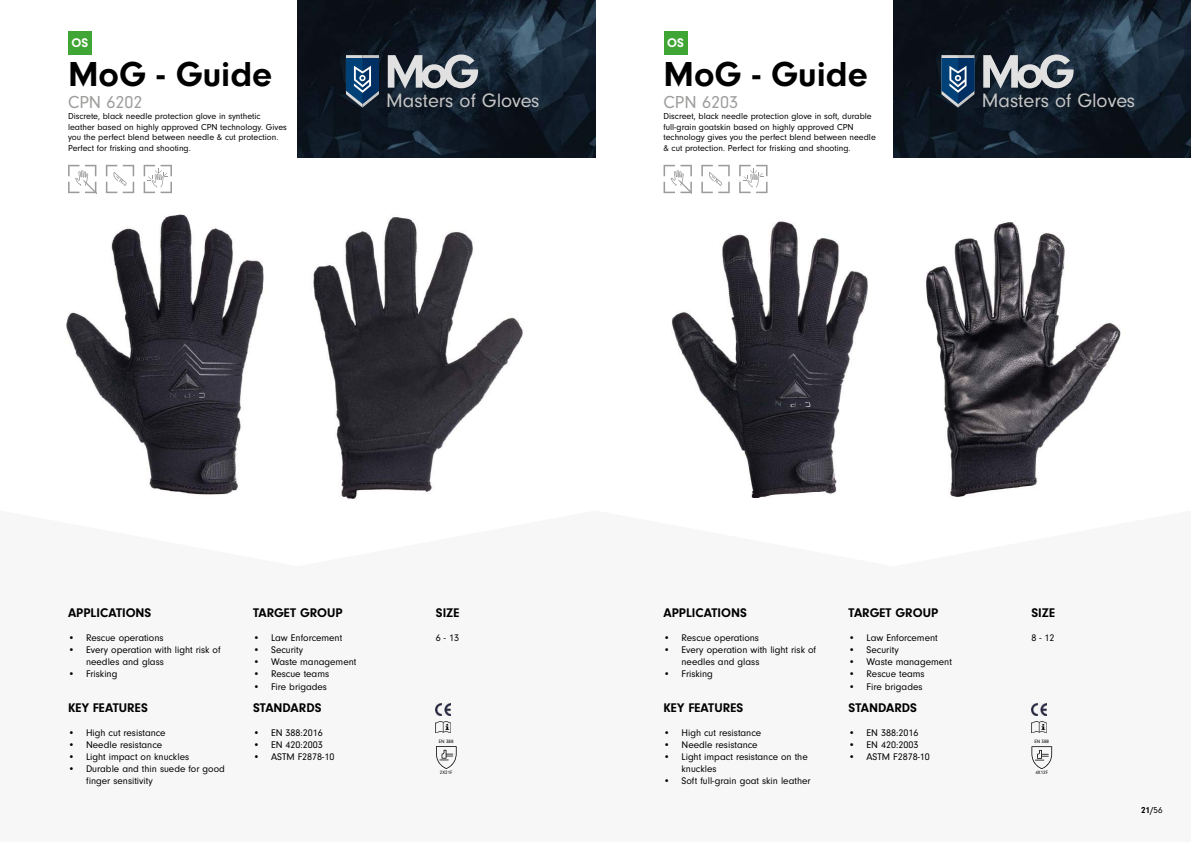
<style>
.page{position:relative;width:1191px;height:842px;background:#fff}
.page>*{position:absolute;margin:0;border:0;box-sizing:border-box;transform-origin:0 0}
.t1{font:700 36px "Neuzeit Gro";color:#000}
.t2{font:20.1px "Neuzeit Gro";color:#c6c6c6}
.t3{font:18px "Neuzeit Gro";color:#9d9d9c}
.t4{font:700 13px "Neuzeit Gro";color:#000}
.t5{font:700 13px "Neuzeit Gro";color:#fff}
.t6{font:10px/12px "Neuzeit Gro";color:#000}
.t7{font:9px/10.8px "Neuzeit Gro";color:#000}
.t8{font:700 9px "Neuzeit Gro";color:#000}
.t9{font:5px "Neuzeit Gro";color:#000}
.s1{font-weight:400}
</style>
<div class="page">
<img style="left:298px;top:0;width:297px;height:158px">
<div style="left:0;top:489px;width:595px;height:353px;background:#f7f7f7"></div>
<svg style="left:436px;top:746px;width:20px;height:23px"></svg>
<img style="left:893px;top:0;width:298px;height:158px">
<div style="left:595px;top:489px;width:596px;height:353px;background:#f7f7f7"></div>
<svg style="left:1031px;top:746px;width:21px;height:23px"></svg>
<svg style="left:346px;top:55px;width:33px;height:52px;background:#375c80"></svg>
<svg style="left:388px;top:54px;width:90px;height:35px;background:#7d848b"></svg>
<div style="left:68px;top:31px;width:24px;height:23px;background:#3fa535"></div>
<img style="left:436px;top:721px;width:15px;height:12px">
<img style="left:436px;top:703px;width:15px;height:12px">
<svg style="left:106px;top:165px;width:28px;height:28px"></svg>
<svg style="left:68px;top:165px;width:28px;height:28px"></svg>
<img style="left:66px;top:214px;width:198px;height:281px">
<img style="left:313px;top:217px;width:210px;height:282px">
<svg style="left:144px;top:165px;width:28px;height:28px"></svg>
<svg style="left:941px;top:55px;width:33px;height:52px;background:#375d80"></svg>
<svg style="left:983px;top:54px;width:90px;height:35px;background:#7d848b"></svg>
<img style="left:1031px;top:721px;width:15px;height:12px">
<img style="left:1031px;top:703px;width:15px;height:12px">
<div style="left:663px;top:31px;width:24px;height:23px;background:#3fa535"></div>
<svg style="left:701px;top:165px;width:28px;height:28px"></svg>
<svg style="left:663px;top:165px;width:29px;height:28px"></svg>
<img style="left:671px;top:221px;width:197px;height:276px">
<img style="left:926px;top:222px;width:195px;height:275px">
<svg style="left:739px;top:165px;width:28px;height:28px"></svg>
<h3 class="t5" style="left:72px;top:35px;width:18px">OS</h3>
<h1 class="t1" style="left:68px;top:54px;width:206px">MoG - Guide</h1>
<h3 class="t3" style="left:68px;top:92px;width:76px">CPN 6202</h3>
<p class="t7" style="left:68px;top:111px;width:220px">Discrete, black needle protection glove in synthetic leather based on highly approved CPN technology. Gives you the perfect blend between needle &amp; cut protection.<br>Perfect for frisking and shooting.</p>
<h2 class="t2" style="left:386px;top:90px;width:155px">Masters of Gloves</h2>
<h3 class="t5" style="left:668px;top:35px;width:20px">OD</h3>
<h3 class="t5" style="left:677px;top:35px;width:8px">S</h3>
<h1 class="t1" style="left:663px;top:54px;width:206px">MoG - Guide</h1>
<h3 class="t3" style="left:663px;top:92px;width:76px">CPN 6203</h3>
<p class="t7" style="left:663px;top:111px;width:214px">Discreet, black needle protection glove in soft, durable full-grain goatskin based on highly approved CPN technology gives you the perfect blend between needle &amp; cut protection. Perfect for frisking and shooting.</p>
<h2 class="t2" style="left:981px;top:90px;width:155px">Masters of Gloves</h2>
<h3 class="t4" style="left:68px;top:606px;width:85px">APPLICATIONS</h3>
<p class="t6" style="left:68px;top:632px;width:97px">• Rescue operations</p>
<p class="t6" style="left:86px;top:644px;width:136px;text-indent:-18px">• Every operation with light risk of needles and glass</p>
<p class="t6" style="left:68px;top:668px;width:51px">• Frisking</p>
<h3 class="t4" style="left:68px;top:700px;width:81px">KEY FEATURES</h3>
<p class="t6" style="left:68px;top:727px;width:99px">• High cut resistance</p>
<p class="t6" style="left:68px;top:739px;width:96px">• Needle resistance</p>
<p class="t6" style="left:68px;top:751px;width:123px">• Light impact on knuckles</p>
<p class="t6" style="left:86px;top:763px;width:140px;text-indent:-18px">• Durable and thin suede for good finger sensitivity</p>
<h3 class="t4" style="left:253px;top:606px;width:91px">TARGET GROUP</h3>
<p class="t6" style="left:253px;top:632px;width:91px">• Law Enforcement</p>
<p class="t6" style="left:253px;top:644px;width:52px">• Security</p>
<p class="t6" style="left:253px;top:656px;width:105px">• Waste management</p>
<p class="t6" style="left:253px;top:668px;width:78px">• Rescue teams</p>
<p class="t6" style="left:253px;top:680px;width:75px">• Fire brigades</p>
<h3 class="t4" style="left:253px;top:700px;width:70px">STANDARDS</h3>
<p class="t6" style="left:253px;top:727px;width:71px">• EN 388:2016</p>
<p class="t6" style="left:253px;top:739px;width:71px">• EN 420:2003</p>
<p class="t6" style="left:253px;top:751px;width:83px">• ASTM F2878-10</p>
<h3 class="t4" style="left:436px;top:606px;width:25px">SIZE</h3>
<p class="t6" style="left:436px;top:632px;width:25px">6 - 13</p>
<p class="t9" style="left:439px;top:739px;width:16px">EN 388</p>
<p class="t9" style="left:440px;top:770px;width:14px">2X21F</p>
<h3 class="t4" style="left:663px;top:606px;width:85px">APPLICATIONS</h3>
<p class="t6" style="left:663px;top:632px;width:97px">• Rescue operations</p>
<p class="t6" style="left:681px;top:644px;width:136px;text-indent:-18px">• Every operation with light risk of needles and glass</p>
<p class="t6" style="left:663px;top:668px;width:51px">• Frisking</p>
<h3 class="t4" style="left:663px;top:700px;width:81px">KEY FEATURES</h3>
<p class="t6" style="left:663px;top:727px;width:99px">• High cut resistance</p>
<p class="t6" style="left:663px;top:739px;width:96px">• Needle resistance</p>
<p class="t6" style="left:681px;top:751px;width:128px;text-indent:-18px">• Light impact resistance on the knuckles</p>
<p class="t6" style="left:663px;top:775px;width:149px">• Soft full-grain goat skin leather</p>
<h3 class="t4" style="left:848px;top:606px;width:91px">TARGET GROUP</h3>
<p class="t6" style="left:848px;top:632px;width:91px">• Law Enforcement</p>
<p class="t6" style="left:848px;top:644px;width:52px">• Security</p>
<p class="t6" style="left:848px;top:656px;width:105px">• Waste management</p>
<p class="t6" style="left:848px;top:668px;width:78px">• Rescue teams</p>
<p class="t6" style="left:848px;top:680px;width:75px">• Fire brigades</p>
<h3 class="t4" style="left:848px;top:700px;width:70px">STANDARDS</h3>
<p class="t6" style="left:848px;top:727px;width:71px">• EN 388:2016</p>
<p class="t6" style="left:848px;top:739px;width:71px">• EN 420:2003</p>
<p class="t6" style="left:848px;top:751px;width:83px">• ASTM F2878-10</p>
<h3 class="t4" style="left:1031px;top:606px;width:25px">SIZE</h3>
<p class="t6" style="left:1031px;top:632px;width:25px">8 - 12</p>
<p class="t9" style="left:1034px;top:739px;width:16px">EN 388</p>
<p class="t9" style="left:1035px;top:770px;width:14px">4X12F</p>
<p class="t8" style="left:1141px;top:804px;width:23px">21/<span class="s1">56</span></p>
</div>
